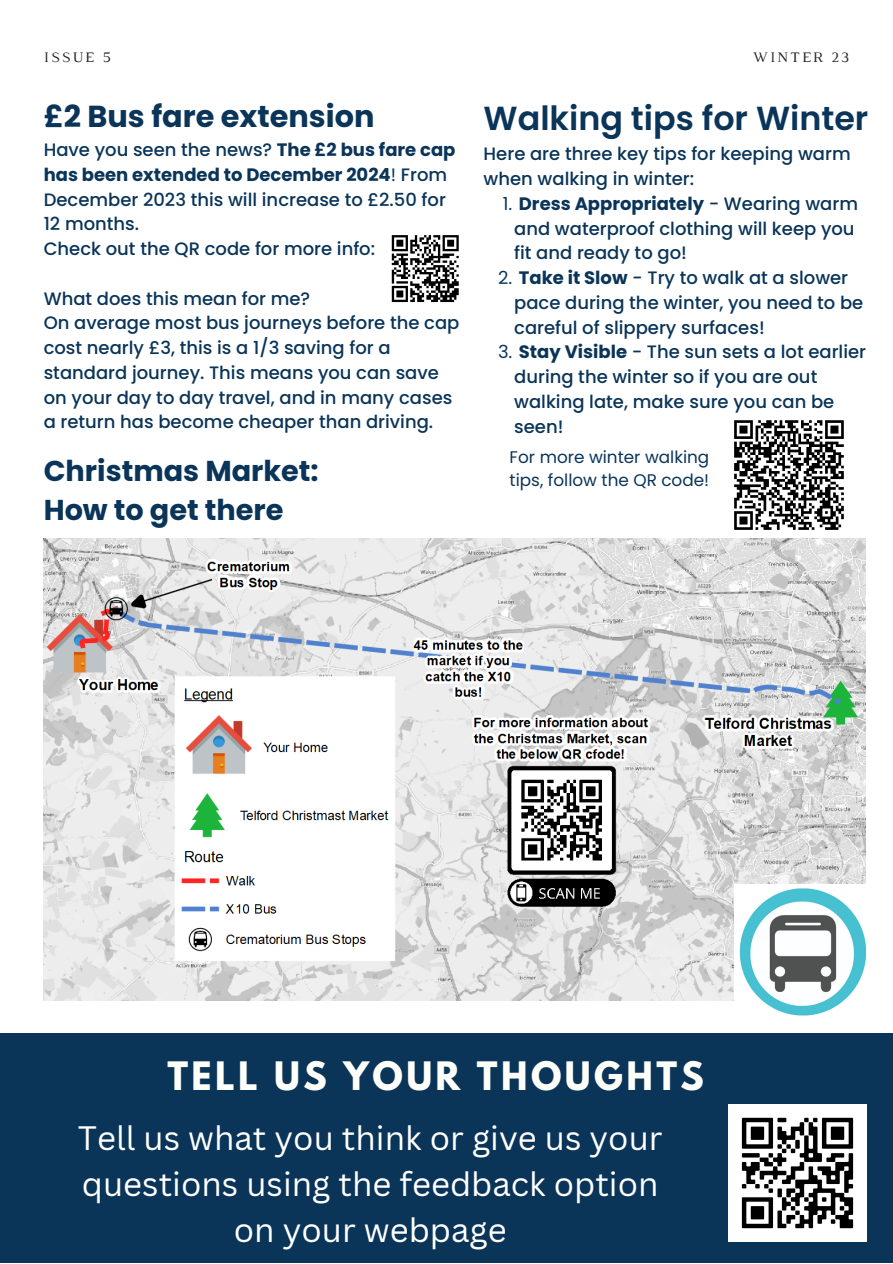
<style>
.page{position:relative;width:893px;height:1264px;background:#fff}
.page>*{position:absolute;margin:0;border:0;box-sizing:border-box;transform-origin:0 0}
.t1{font:700 34.65px "League Spartan";letter-spacing:.1em;color:#fffff9}
.t2{font:600 33.3px "Poppins";color:#0a3559}
.t3{font:33px/46px "Canva Sans";color:#fff;text-align:center}
.t4{font:700 30.3px "Poppins";color:#0a3559}
.t5{font:700 28.65px/39.3px "Poppins";color:#0a3559}
.t6{font:500 18px/24.8px "Poppins";color:#0a3559}
.t7{font:16.8px/22.5px "Poppins";color:#0a3559}
.t8{font:14.85px "Luthier";letter-spacing:.14em;color:#222}
.s1{font-weight:700}
.s2{font-weight:400}
</style>
<div class="page">
<div style="left:0;top:1033px;width:892px;height:229px;background:#0a3559"></div>
<svg style="left:734px;top:420px;width:110px;height:110px"></svg>
<svg style="left:391px;top:235px;width:68px;height:68px"></svg>
<img style="left:728px;top:1104px;width:137px;height:137px">
<img style="left:44px;top:538px;width:821px;height:462px">
<img style="left:734px;top:884px;width:133px;height:132px">
<p class="t8" style="left:44px;top:52px;width:69px">ISSUE 5</p>
<p class="t8" style="left:752px;top:52px;width:98px">WINTER 23</p>
<p class="t4" style="left:44px;top:95px;width:332px">£2 Bus fare extension</p>
<p class="t6" style="left:44px;top:137px;width:413px">Have you seen the news? <span class="s1">The £2 bus fare cap has been extended to December 2024</span><span class="s2">!</span> From December 2023 this will increase to £2.50 for 12 months.</p>
<p class="t6" style="left:44px;top:236px;width:333px">Check out the QR code for more info:</p>
<p class="t6" style="left:44px;top:286px;width:268px">What does this mean for me?</p>
<p class="t6" style="left:44px;top:311px;width:417px">On average most bus journeys before the cap cost nearly £3, this is a 1/3 saving for a standard journey. This means you can save on your day to day travel, and in many cases a return has become cheaper than driving.</p>
<p class="t5" style="left:44px;top:451px;width:276px">Christmas Market:<br>How to get there</p>
<p class="t2" style="left:483px;top:95px;width:386px">Walking tips for Winter</p>
<p class="t6" style="left:483px;top:142px;width:368px">Here are three key tips for keeping warm when walking in winter:</p>
<p class="t6" style="left:514px;top:191px;width:345px;text-indent:-11px"><span class="s2">1.</span> <span class="s1">Dress Appropriately</span> - Wearing warm and waterproof clothing will keep you fit and ready to go!</p>
<p class="t6" style="left:514px;top:265px;width:350px;text-indent:-16px"><span class="s2">2.</span> <span class="s1">Take it Slow</span> - Try to walk at a slower pace during the winter, you need to be careful of slippery surfaces!</p>
<p class="t6" style="left:514px;top:339px;width:353px;text-indent:-16px"><span class="s2">3.</span> <span class="s1">Stay Visible</span> - The sun sets a lot earlier during the winter so if you are out walking late, make sure you can be seen!</p>
<p class="t7" style="left:509px;top:446px;width:201px">For more winter walking tips, follow the QR code!</p>
<p class="t1" style="left:167px;top:1059px;width:538px">TELL US YOUR THOUGHTS</p>
<p class="t3" style="left:78px;top:1113px;width:586px">Tell us what you think or give us your questions using the feedback option on your webpage</p>
</div>
